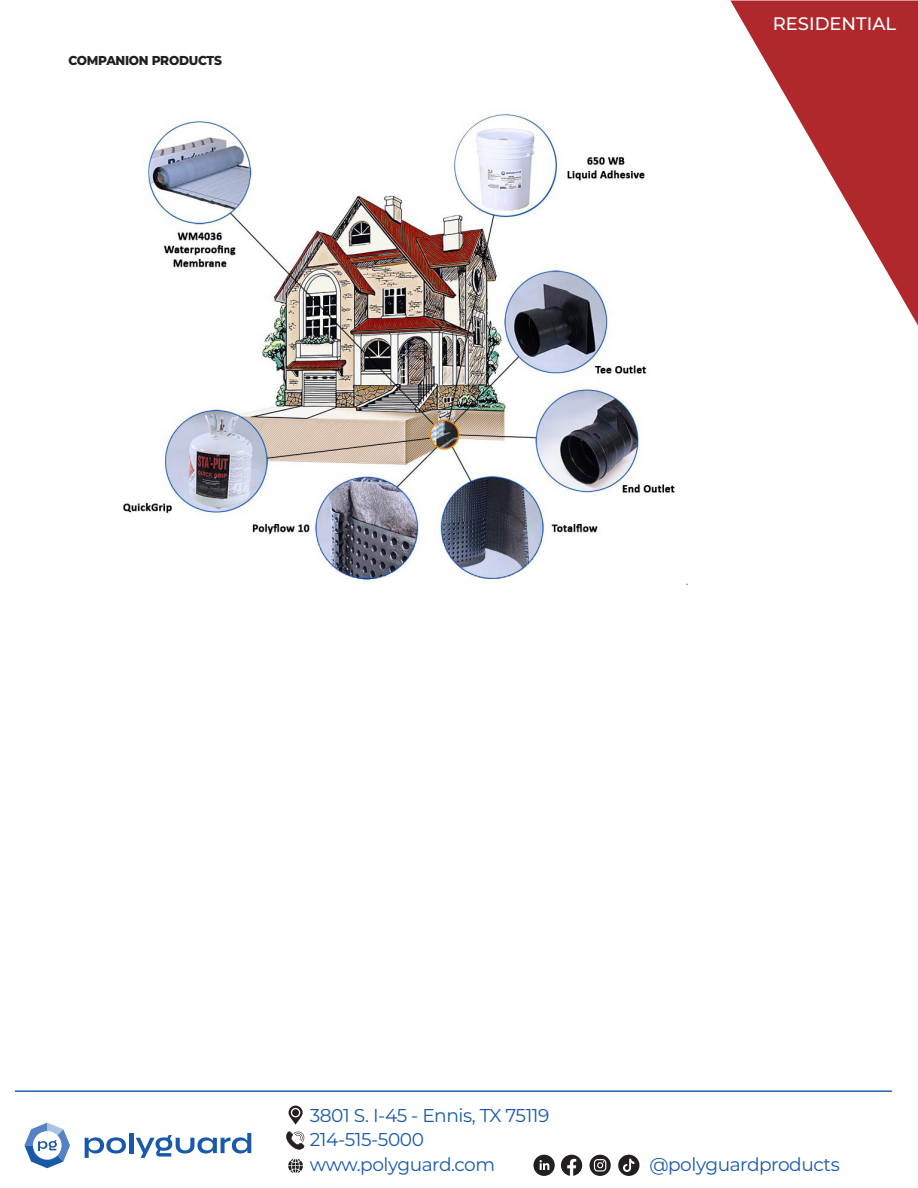
<style>
.page{position:relative;width:918px;height:1188px;background:#fff}
.page>*{position:absolute;margin:0;border:0;box-sizing:border-box;transform-origin:0 0}
.t1{font:18.6px/24.5px "Montserrat";letter-spacing:-.025em;color:#1959a9}
.t2{font:500 18px "Montserrat";color:#fff}
.t3{font:800 12.9px "Montserrat";letter-spacing:-.025em;color:#231f20;scale:.94 1}
</style>
<div class="page">
<svg style="left:286px;top:1131px;width:19px;height:19px"></svg>
<svg style="left:288px;top:1159px;width:15px;height:14px"></svg>
<svg style="left:289px;top:1106px;width:14px;height:19px"></svg>
<svg style="left:590px;top:1155px;width:21px;height:21px"></svg>
<svg style="left:561px;top:1155px;width:21px;height:21px"></svg>
<svg style="left:533px;top:1155px;width:22px;height:21px"></svg>
<svg style="left:618px;top:1155px;width:21px;height:21px"></svg>
<hr style="left:15px;top:1090px;width:877px;height:2px;background:#1959a9">
<svg style="left:24px;top:1123px;width:46px;height:45px"></svg>
<hr style="left:129px;top:1133px;width:4px;height:20px;background:#1959a9">
<svg style="left:136px;top:1133px;width:115px;height:25px"></svg>
<svg style="left:85px;top:1137px;width:41px;height:21px"></svg>
<svg style="left:730px;top:1px;width:188px;height:325px"></svg>
<img style="left:123px;top:113px;width:565px;height:472px">
<p class="t3" style="left:68px;top:51px;width:165px">COMPANION PRODUCTS</p>
<p class="t2" style="left:773px;top:11px;width:125px">RESIDENTIAL</p>
<p class="t1" style="left:310px;top:1102px;width:241px">3801 S. I-45 - Ennis, TX 75119<br>214-515-5000 www.polyguard.com</p>
<p class="t1" style="left:649px;top:1151px;width:192px">@polyguardproducts</p>
</div>
